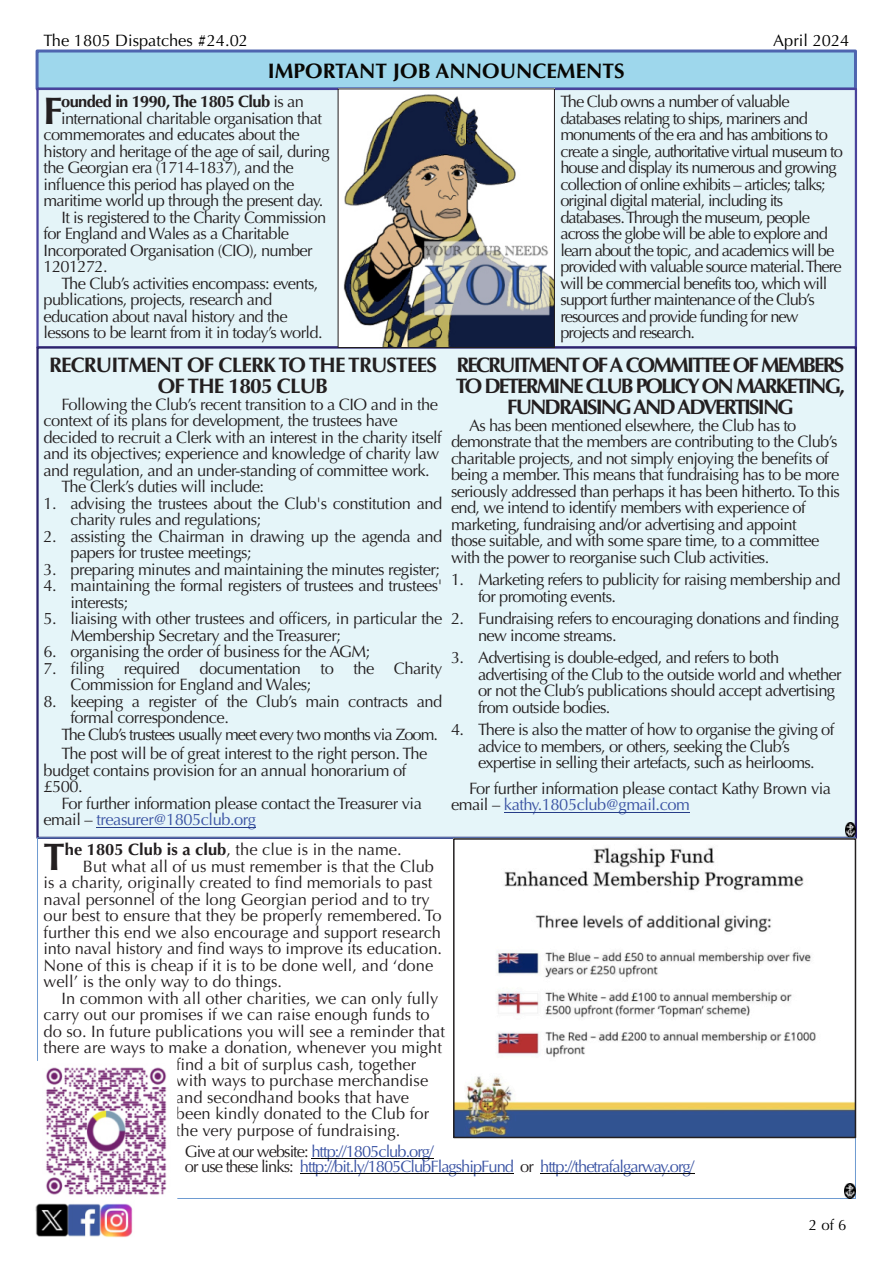
<style>
.page{position:relative;width:893px;height:1263px;background:#fff}
.page>*{position:absolute;margin:0;border:0;box-sizing:border-box;transform-origin:0 0}
.t1{font:700 38.4px "Optima";color:#231f20}
.t2{font:700 21px/21px "Optima";letter-spacing:-.09em;color:#231f20;text-align:center}
.t3{font:700 21px/21px "Optima";letter-spacing:-.04em;color:#231f20;text-align:center}
.t4{font:700 21px "Optima";color:#080704}
.t5{font:16.5px/16.5px "Optima";letter-spacing:-.04em;color:#231f20}
.t6{font:16.5px "Optima";color:#231f20}
.t7{font:16.5px/16.5px "Optima";letter-spacing:-.06em;color:#231f20}
.t8{font:16.5px/15px "Optima";letter-spacing:-.06em;color:#3a53a3}
.t9{font:16.5px "Optima";letter-spacing:-.01em;color:#231f20}
.t10{font:16.5px "Optima";color:#000}
.t11{font:700 16.5px "Optima";letter-spacing:-.04em;color:#231f20}
.t12{font:15px "Optima";color:#000}
.s1{font-weight:400}
.s2{color:#3a53a3}
.s3{font-weight:700}
.s4{color:#231f20}
</style>
<div class="page">
<img style="left:35px;top:1203px;width:98px;height:35px">
<div style="left:36px;top:50px;width:821px;height:40px;background:#9ed7ec;border:3px solid #4e65af"></div>
<div style="left:36px;top:88px;width:821px;height:261px;background:#e4f4f8;border:2px solid #49439c"></div>
<div style="left:36px;top:346px;width:821px;height:493px;background:#e5f5f9;border:2px solid #2b236c"></div>
<hr style="left:96px;top:827px;width:160px;height:1px;background:#263d88">
<hr style="left:504px;top:812px;width:186px;height:1px;background:#263d88">
<img style="left:339px;top:90px;width:214px;height:256px">
<div style="left:337px;top:88px;width:218px;height:260px;border:1px solid #231f20"></div>
<img style="left:845px;top:823px;width:10px;height:15px">
<hr style="left:311px;top:1158px;width:123px;height:1px;background:#080704">
<hr style="left:300px;top:1173px;width:213px;height:1px;background:#080704">
<hr style="left:540px;top:1173px;width:154px;height:1px;background:#080704">
<img style="left:46px;top:1067px;width:121px;height:128px">
<img style="left:456px;top:847px;width:397px;height:288px">
<div style="left:453px;top:838px;width:403px;height:300px;border:2px solid #231f20"></div>
<img style="left:844px;top:1183px;width:11px;height:15px">
<p class="t10" style="left:44px;top:31px;width:206px">The 1805 Dispatches #24.02</p>
<p class="t10" style="left:773px;top:31px;width:78px">April 2024</p>
<p class="t4" style="left:268px;top:59px;width:358px">IMPORTANT JOB ANNOUNCEMENTS</p>
<h1 class="t1" style="left:44px;top:88px;width:21px">F</h1>
<p class="t11" style="left:61px;top:92px;width:244px">ounded in 1990, The 1805 Club <span class="s1">is an</span></p>
<p class="t7" style="left:560px;top:94px;width:284px">The Club owns a number of valuable databases relating to ships, mariners and monuments of the era and has ambitions to create a single, authoritative virtual museum to house and display its numerous and growing collection of online exhibits – articles; talks; original digital material, including its databases. Through the museum, people across the globe will be able to explore and learn about the topic, and academics will be provided with valuable source material. There will be commercial benefits too, which will support further maintenance of the Club’s resources and provide funding for new projects and research.</p>
<p class="t5" style="left:61px;top:110px;width:262px">international charitable organisation that</p>
<p class="t5" style="left:44px;top:127px;width:258px">commemorates and educates about the</p>
<p class="t5" style="left:44px;top:143px;width:288px">history and heritage of the age of sail, during</p>
<p class="t5" style="left:44px;top:160px;width:252px">the Georgian era (1714-1837), and the</p>
<p class="t5" style="left:44px;top:176px;width:252px">influence this period has played on the</p>
<p class="t5" style="left:44px;top:193px;width:281px">maritime world up through the present day.</p>
<p class="t5" style="left:62px;top:209px;width:266px">It is registered to the Charity Commission</p>
<p class="t5" style="left:44px;top:226px;width:247px">for England and Wales as a Charitable</p>
<p class="t5" style="left:44px;top:242px;width:271px">Incorporated Organisation (CIO), number</p>
<p class="t5" style="left:44px;top:259px;width:66px">1201272.</p>
<p class="t5" style="left:62px;top:275px;width:258px">The Club’s activities encompass: events,</p>
<p class="t5" style="left:44px;top:292px;width:230px">publications, projects, research and</p>
<p class="t5" style="left:44px;top:308px;width:246px">education about naval history and the</p>
<p class="t5" style="left:44px;top:325px;width:280px">lessons to be learnt from it in today’s world.</p>
<p class="t3" style="left:49px;top:355px;width:389px">RECRUITMENT OF CLERK TO THE TRUSTEES<br>OF THE 1805 CLUB</p>
<p class="t5" style="left:62px;top:396px;width:378px">Following the Club’s recent transition to a CIO and in the</p>
<p class="t5" style="left:44px;top:413px;width:355px">context of its plans for development, the trustees have</p>
<p class="t5" style="left:44px;top:429px;width:400px">decided to recruit a Clerk with an interest in the charity itself</p>
<p class="t5" style="left:44px;top:446px;width:397px">and its objectives; experience and knowledge of charity law</p>
<p class="t5" style="left:44px;top:462px;width:388px">and regulation, and an under-standing of committee work.</p>
<p class="t5" style="left:62px;top:479px;width:204px">The Clerk’s duties will include:</p>
<p class="t5" style="left:70px;top:495px;width:373px;text-indent:-27px">1. advising the trustees about the Club's constitution and charity rules and regulations;</p>
<p class="t5" style="left:70px;top:528px;width:373px;text-indent:-27px">2. assisting the Chairman in drawing up the agenda and papers for trustee meetings;</p>
<p class="t5" style="left:44px;top:561px;width:398px">3. preparing minutes and maintaining the minutes register;</p>
<p class="t5" style="left:70px;top:578px;width:373px;text-indent:-27px">4. maintaining the formal registers of trustees and trustees' interests;</p>
<p class="t5" style="left:70px;top:611px;width:373px;text-indent:-27px">5. liaising with other trustees and officers, in particular the<br>Membership Secretary and the Treasurer;</p>
<p class="t5" style="left:44px;top:644px;width:328px">6. organising the order of business for the AGM;</p>
<p class="t5" style="left:70px;top:660px;width:373px;text-indent:-27px">7. filing required documentation to the Charity<br>Commission for England and Wales;</p>
<p class="t5" style="left:44px;top:693px;width:400px">8. keeping a register of the Club’s main contracts and</p>
<p class="t5" style="left:70px;top:710px;width:160px">formal correspondence.</p>
<p class="t7" style="left:62px;top:726px;width:378px">The Club’s trustees usually meet every two months via Zoom.</p>
<p class="t5" style="left:44px;top:746px;width:385px;text-indent:18px">The post will be of great interest to the right person. The budget contains provision for an annual honorarium of £500.</p>
<p class="t5" style="left:44px;top:795px;width:380px;text-indent:18px">For further information please contact the Treasurer via email – <span class="s2">treasurer@1805club.org</span></p>
<p class="t2" style="left:456px;top:355px;width:391px">RECRUITMENT OF A COMMITTEE OF MEMBERS<br>TO DETERMINE CLUB POLICY ON MARKETING,<br>FUNDRAISING AND ADVERTISING</p>
<p class="t5" style="left:451px;top:417px;width:390px;text-indent:18px">As has been mentioned elsewhere, the Club has to demonstrate that the members are contributing to the Club’s charitable projects, and not simply enjoying the benefits of being a member. This means that fundraising has to be more seriously addressed than perhaps it has been hitherto. To this end, we intend to identify members with experience of marketing, fundraising and/or advertising and appoint<br>those suitable, and with some spare time, to a committee with the power to reorganise such Club activities.</p>
<p class="t5" style="left:478px;top:572px;width:364px;text-indent:-27px">1. Marketing refers to publicity for raising membership and for promoting events.</p>
<p class="t5" style="left:478px;top:611px;width:362px;text-indent:-27px">2. Fundraising refers to encouraging donations and finding new income streams.</p>
<p class="t5" style="left:478px;top:650px;width:365px;text-indent:-27px">3. Advertising is double-edged, and refers to both advertising of the Club to the outside world and whether or not the Club’s publications should accept advertising from outside bodies.</p>
<p class="t5" style="left:478px;top:722px;width:358px;text-indent:-27px">4. There is also the matter of how to organise the giving of advice to members, or others, seeking the Club’s expertise in selling their artefacts, such as heirlooms.</p>
<p class="t5" style="left:451px;top:780px;width:381px;text-indent:18px">For further information please contact Kathy Brown via email – <span class="s2">kathy.1805club@gmail.com</span></p>
<h1 class="t1" style="left:44px;top:835px;width:23px">T</h1>
<p class="t6" style="left:65px;top:840px;width:338px"><span class="s3">he 1805 Club is a club</span>, the clue is in the name.</p>
<p class="t6" style="left:83px;top:857px;width:352px">But what all of us must remember is that the Club</p>
<p class="t6" style="left:44px;top:873px;width:390px">is a charity, originally created to find memorials to past</p>
<p class="t6" style="left:44px;top:890px;width:388px">naval personnel of the long Georgian period and to try</p>
<p class="t6" style="left:44px;top:906px;width:399px">our best to ensure that they be properly remembered. To</p>
<p class="t6" style="left:44px;top:923px;width:399px">further this end we also encourage and support research</p>
<p class="t9" style="left:44px;top:939px;width:400px">into naval history and find ways to improve its education.</p>
<p class="t6" style="left:44px;top:956px;width:391px">None of this is cheap if it is to be done well, and ‘done</p>
<p class="t6" style="left:44px;top:972px;width:240px">well’ is the only way to do things.</p>
<p class="t6" style="left:62px;top:989px;width:378px">In common with all other charities, we can only fully</p>
<p class="t6" style="left:44px;top:1005px;width:387px">carry out our promises if we can raise enough funds to</p>
<p class="t6" style="left:44px;top:1022px;width:403px">do so. In future publications you will see a reminder that</p>
<p class="t6" style="left:44px;top:1038px;width:400px">there are ways to make a donation, whenever you might</p>
<p class="t6" style="left:176px;top:1055px;width:242px">find a bit of surplus cash, together</p>
<p class="t6" style="left:176px;top:1071px;width:254px">with ways to purchase merchandise</p>
<p class="t6" style="left:176px;top:1088px;width:235px">and secondhand books that have</p>
<p class="t6" style="left:176px;top:1104px;width:255px">been kindly donated to the Club for</p>
<p class="t6" style="left:176px;top:1121px;width:226px">the very purpose of fundraising.</p>
<p class="t8" style="left:185px;top:1144px;width:511px"><span class="s4">Give at our website:</span> http://1805club.org/<br><span class="s4">or use these links:</span> http://bit.ly/1805ClubFlagshipFund <span class="s4">or</span> http://thetrafalgarway.org/</p>
<p class="t12" style="left:808px;top:1216px;width:39px">2 of 6</p>
</div>
